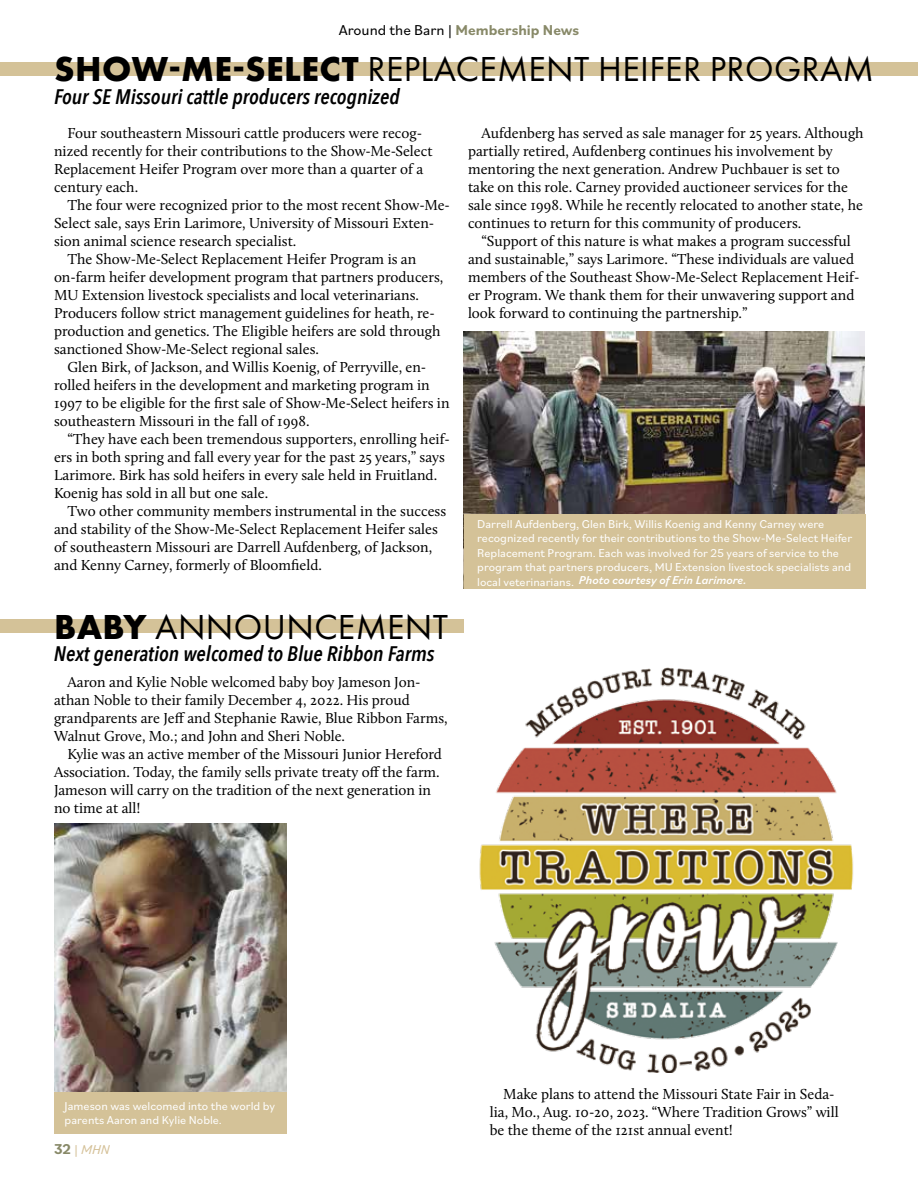
<style>
.page{position:relative;width:918px;height:1188px;background:#fff}
.page>*{position:absolute;margin:0;border:0;box-sizing:border-box;transform-origin:0 0}
.t1{font:36px "Futura PT";letter-spacing:.01em;color:#000}
.t2{font:italic 600 21px "Avenir Next Condensed";color:#000}
.t3{font:15px/18px "Calluna";color:#000}
.t4{font:15px "Bilo";color:#000}
.t5{font:italic 13.5px "Bilo";color:#d5c198}
.t6{font:12px/14.4px "Bilo";color:#fff}
.t7{font:italic 500 12px "Bilo";color:#fff}
.s1{font-weight:700;color:#888968}
.s2{font-weight:700}
.s3{font-weight:400;font-style:normal}
.s4{font-weight:700;font-style:normal;font-size:15px;color:#888968}
.s5{font-style:normal}
</style>
<div class="page">
<div style="left:0;top:62px;width:918px;height:13px;background:#d4c298"></div>
<img style="left:464px;top:332px;width:401px;height:182px">
<div style="left:464px;top:514px;width:402px;height:75px;background:#d4c298"></div>
<div style="left:0;top:619px;width:464px;height:14px;background:#d4c298"></div>
<img style="left:54px;top:824px;width:233px;height:268px">
<div style="left:54px;top:1092px;width:233px;height:42px;background:#d4c298"></div>
<img style="left:479px;top:667px;width:374px;height:405px">
<p class="t4" style="left:339px;top:20px;width:242px">Around the Barn | <span class="s1">Membership News</span></p>
<h1 class="t1" style="left:54px;top:48px;width:821px"><span class="s2">SHOW-ME-SELECT</span> REPLACEMENT HEIFER PROGRAM</h1>
<h2 class="t2" style="left:54px;top:84px;width:347px">Four SE Missouri cattle producers recognized</h2>
<p class="t3" style="left:54px;top:124px;width:380px;text-indent:14px">Four southeastern Missouri cattle producers were recog&shy;nized recently for their contributions to the Show-Me-Select Replacement Heifer Program over more than a quarter of a century each.</p>
<p class="t3" style="left:68px;top:196px;width:384px">The four were recognized prior to the most recent Show-Me-</p>
<p class="t3" style="left:54px;top:214px;width:382px">Select sale, says Erin Larimore, University of Missouri Exten-</p>
<p class="t3" style="left:54px;top:232px;width:244px">sion animal science research specialist.</p>
<p class="t3" style="left:68px;top:250px;width:350px">The Show-Me-Select Replacement Heifer Program is an</p>
<p class="t3" style="left:54px;top:268px;width:391px">on-farm heifer development program that partners producers,</p>
<p class="t3" style="left:54px;top:286px;width:367px">MU Extension livestock specialists and local veterinarians.</p>
<p class="t3" style="left:54px;top:304px;width:382px">Producers follow strict management guidelines for heath, re-</p>
<p class="t3" style="left:54px;top:322px;width:388px">production and genetics. The Eligible heifers are sold through</p>
<p class="t3" style="left:54px;top:340px;width:267px">sanctioned Show-Me-Select regional sales.</p>
<p class="t3" style="left:68px;top:358px;width:360px">Glen Birk, of Jackson, and Willis Koenig, of Perryville, en-</p>
<p class="t3" style="left:54px;top:376px;width:377px">rolled heifers in the development and marketing program in</p>
<p class="t3" style="left:54px;top:394px;width:397px">1997 to be eligible for the first sale of Show-Me-Select heifers in</p>
<p class="t3" style="left:54px;top:412px;width:257px">southeastern Missouri in the fall of 1998.</p>
<p class="t3" style="left:68px;top:430px;width:384px">“They have each been tremendous supporters, enrolling heif-</p>
<p class="t3" style="left:54px;top:448px;width:392px">ers in both spring and fall every year for the past 25 years,” says</p>
<p class="t3" style="left:54px;top:466px;width:385px">Larimore. Birk has sold heifers in every sale held in Fruitland.</p>
<p class="t3" style="left:54px;top:484px;width:216px">Koenig has sold in all but one sale.</p>
<p class="t3" style="left:68px;top:502px;width:380px">Two other community members instrumental in the success</p>
<p class="t3" style="left:54px;top:520px;width:385px">and stability of the Show-Me-Select Replacement Heifer sales</p>
<p class="t3" style="left:54px;top:538px;width:380px">of southeastern Missouri are Darrell Aufdenberg, of Jackson,</p>
<p class="t3" style="left:54px;top:556px;width:270px">and Kenny Carney, formerly of Bloomfield.</p>
<h1 class="t1" style="left:54px;top:606px;width:395px"><span class="s2">BABY</span> ANNOUNCEMENT</h1>
<h2 class="t2" style="left:54px;top:641px;width:382px">Next generation welcomed to Blue Ribbon Farms</h2>
<p class="t3" style="left:54px;top:673px;width:395px;text-indent:13px">Aaron and Kylie Noble welcomed baby boy Jameson Jon&shy;athan Noble to their family December 4, 2022. His proud grandparents are Jeff and Stephanie Rawie, Blue Ribbon Farms, Walnut Grove, Mo.; and John and Sheri Noble.</p>
<p class="t3" style="left:54px;top:745px;width:390px;text-indent:14px">Kylie was an active member of the Missouri Junior Hereford Association. Today, the family sells private treaty off the farm.<br>Jameson will carry on the tradition of the next generation in no time at all!</p>
<p class="t3" style="left:468px;top:124px;width:397px;text-indent:14px">Aufdenberg has served as sale manager for 25 years. Although partially retired, Aufdenberg continues his involvement by mentoring the next generation. Andrew Puchbauer is set to take on this role. Carney provided auctioneer services for the sale since 1998. While he recently relocated to another state, he continues to return for this community of producers.</p>
<p class="t3" style="left:468px;top:232px;width:393px;text-indent:14px">“Support of this nature is what makes a program successful and sustainable,” says Larimore. “These individuals are valued members of the Southeast Show-Me-Select Replacement Heif&shy;er Program. We thank them for their unwavering support and look forward to continuing the partnership.”</p>
<p class="t6" style="left:477px;top:516px;width:377px">Darrell Aufdenberg, Glen Birk, Willis Koenig and Kenny Carney were recognized recently for their contributions to the Show-Me-Select Heifer Replacement Program. Each was involved for 25 years of service to the program that partners producers, MU Extension livestock specialists and</p>
<p class="t7" style="left:477px;top:572px;width:271px"><span class="s3">local veterinarians.</span> Photo courtesy of Erin Larimore.</p>
<p class="t6" style="left:65px;top:1098px;width:212px">Jameson was welcomed into the world by parents Aaron and Kylie Noble.</p>
<p class="t5" style="left:54px;top:1140px;width:57px"><span class="s4">32</span> <span class="s5">|</span> MHN</p>
<p class="t3" style="left:490px;top:1084px;width:351px;text-indent:14px">Make plans to attend the Missouri State Fair in Seda&shy;lia, Mo., Aug. 10-20, 2023. “Where Tradition Grows” will be the theme of the 121st annual event!</p>
</div>
